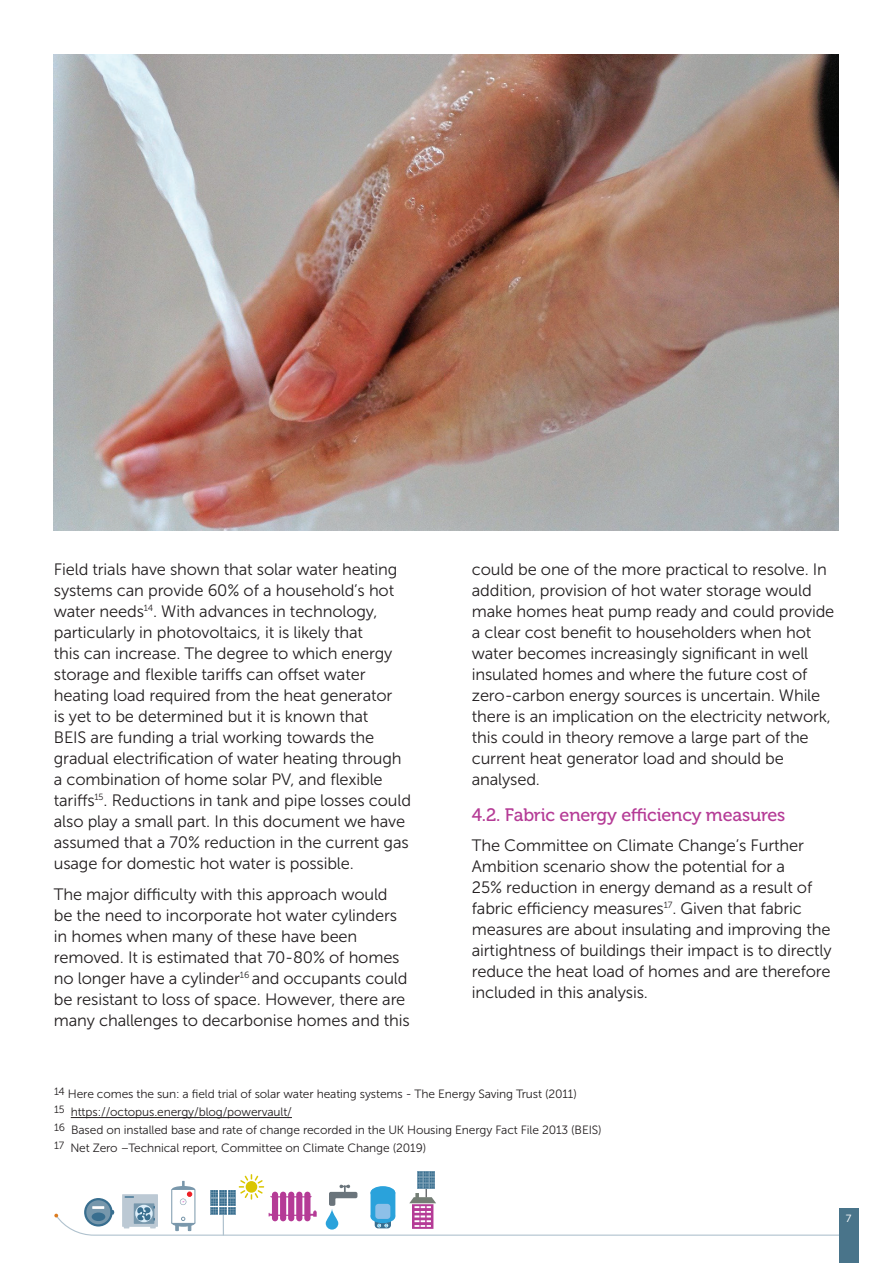
<style>
.page{position:relative;width:893px;height:1263px;background:#fff}
.page>*{position:absolute;margin:0;border:0;box-sizing:border-box;transform-origin:0 0}
.t1{font:18px "Museo 500";letter-spacing:-.01em;color:#b53b96}
.t2{font:16.5px/21px "Museo Sans 300";letter-spacing:-.01em;color:#231f20}
.t3{font:12px "Museo Sans 300";letter-spacing:-.01em;color:#231f20}
.t4{font:10.5px "Gotham";color:#fff}
</style>
<div class="page">
<svg style="left:54px;top:1171px;width:796px;height:65px"></svg>
<div style="left:92px;top:1212px;width:13px;height:9px;background:#386e8f;border-radius:50%"></div>
<div style="left:839px;top:1209px;width:19px;height:54px;background:#49748a"></div>
<hr style="left:71px;top:1117px;width:221px;height:1px;background:#231f20">
<img style="left:54px;top:54px;width:785px;height:476px">
<p class="t2" style="left:54px;top:559px;width:359px">Field trials have shown that solar water heating systems can provide 60% of a household’s hot water needs<sup>14</sup>. With advances in technology, particularly in photovoltaics, it is likely that<br>this can increase. The degree to which energy storage and flexible tariffs can offset water heating load required from the heat generator<br>is yet to be determined but it is known that<br>BEIS are funding a trial working towards the gradual electrification of water heating through a combination of home solar PV, and flexible tariffs<sup>15</sup>. Reductions in tank and pipe losses could also play a small part. In this document we have assumed that a 70% reduction in the current gas usage for domestic hot water is possible.</p>
<p class="t2" style="left:54px;top:884px;width:357px">The major difficulty with this approach would be the need to incorporate hot water cylinders in homes when many of these have been removed. It is estimated that 70-80% of homes no longer have a cylinder<sup>16</sup> and occupants could be resistant to loss of space. However, there are many challenges to decarbonise homes and this</p>
<p class="t2" style="left:472px;top:559px;width:364px">could be one of the more practical to resolve. In addition, provision of hot water storage would make homes heat pump ready and could provide a clear cost benefit to householders when hot water becomes increasingly significant in well insulated homes and where the future cost of zero-carbon energy sources is uncertain. While there is an implication on the electricity network, this could in theory remove a large part of the current heat generator load and should be analysed.</p>
<p class="t1" style="left:472px;top:805px;width:315px">4.2. Fabric energy efficiency measures</p>
<p class="t2" style="left:472px;top:835px;width:361px">The Committee on Climate Change’s Further Ambition scenario show the potential for a<br>25% reduction in energy demand as a result of fabric efficiency measures<sup>17</sup>. Given that fabric measures are about insulating and improving the airtightness of buildings their impact is to directly reduce the heat load of homes and are therefore included in this analysis.</p>
<p class="t3" style="left:54px;top:1088px;width:524px"><sup>14</sup> Here comes the sun: a field trial of solar water heating systems - The Energy Saving Trust (2011)</p>
<p class="t3" style="left:54px;top:1106px;width:239px"><sup>15</sup> https://octopus.energy/blog/powervault/</p>
<p class="t3" style="left:54px;top:1124px;width:549px"><sup>16</sup> Based on installed base and rate of change recorded in the UK Housing Energy Fact File 2013 (BEIS)</p>
<p class="t3" style="left:54px;top:1142px;width:374px"><sup>17</sup> Net Zero –Technical report, Committee on Climate Change (2019)</p>
<p class="t4" style="left:845px;top:1212px;width:8px">7</p>
</div>
